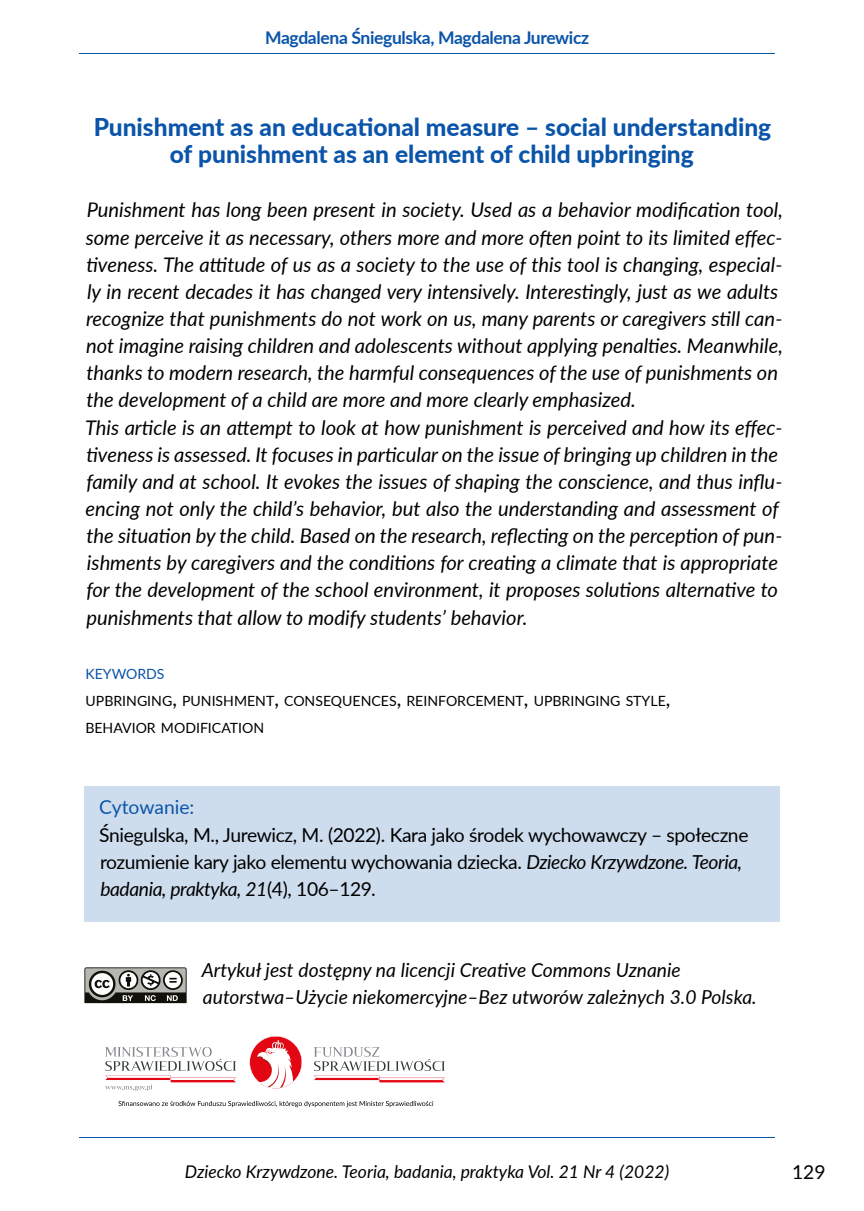
<style>
.page{position:relative;width:864px;height:1211px;background:#fff}
.page>*{position:absolute;margin:0;border:0;box-sizing:border-box;transform-origin:0 0}
.Nagłówek_A{font:800 24.5px/27.1px "Lato";color:#0a54a9;text-align:center}
.wstępniak_en{font:italic 20.12px/27.1px "Lato";color:#000}
.t1{font:19.25px/27.1px "Lato";letter-spacing:-.02em;color:#000}
.t2{font:italic 19.25px/27.1px "Lato";color:#000}
.t3{font:italic 17.5px "Lato";color:#000}
.t4{font:700 17.5px "Lato";letter-spacing:-.02em;color:#0a54a9}
.Słowa_kluczowe_en{font:14.17px/27.1px "Lato";color:#000}
.s1{color:#0a54a9}
.s2{font-size:20.12px}
.s3{font-style:italic}
</style>
<div class="page">
<hr style="left:79px;top:1136px;width:695px;height:1px;background:#0a54a9">
<hr style="left:79px;top:53px;width:695px;height:1px;background:#0a54a9">
<div style="left:84px;top:786px;width:695px;height:136px;background:#ceddee"></div>
<svg style="left:84px;top:967px;width:103px;height:36px"></svg>
<svg style="left:105px;top:1046px;width:131px;height:44px"></svg>
<svg style="left:249px;top:1036px;width:53px;height:53px"></svg>
<svg style="left:314px;top:1046px;width:130px;height:36px"></svg>
<svg style="left:118px;top:1100px;width:315px;height:7px"></svg>
<p class="t4" style="left:265px;top:25px;width:325px">Magdalena Śniegulska, Magdalena Jurewicz</p>
<p class="Nagłówek_A" style="left:94px;top:112px;width:678px">Punishment as an educational measure – social understanding of punishment as an element of child upbringing</p>
<p class="wstępniak_en" style="left:86px;top:196px;width:698px">Punishment has long been present in society. Used as a behavior modification tool, some perceive it as necessary, others more and more often point to its limited effec&shy;tiveness. The attitude of us as a society to the use of this tool is changing, especial&shy;ly in recent decades it has changed very intensively. Interestingly, just as we adults recognize that punishments do not work on us, many parents or caregivers still can&shy;not imagine raising children and adolescents without applying penalties. Meanwhile, thanks to modern research, the harmful consequences of the use of punishments on the development of a child are more and more clearly emphasized.</p>
<p class="wstępniak_en" style="left:85px;top:413px;width:698px">This article is an attempt to look at how punishment is perceived and how its effec&shy;tiveness is assessed. It focuses in particular on the issue of bringing up children in the family and at school. It evokes the issues of shaping the conscience, and thus influ&shy;encing not only the child’s behavior, but also the understanding and assessment of the situation by the child. Based on the research, reflecting on the perception of pun&shy;ishments by caregivers and the conditions for creating a climate that is appropriate for the development of the school environment, it proposes solutions alternative to punishments that allow to modify students’ behavior.</p>
<p class="Słowa_kluczowe_en" style="left:85px;top:659px;width:586px"><span class="s1">KEYWORDS<br></span>UPBRINGING<span class="s2">,</span> PUNISHMENT<span class="s2">,</span> CONSEQUENCES<span class="s2">,</span> REINFORCEMENT<span class="s2">,</span> UPBRINGING STYLE<span class="s2">,<br></span>BEHAVIOR MODIFICATION</p>
<p class="t1" style="left:99px;top:793px;width:650px"><span class="s1">Cytowanie:<br></span>Śniegulska, M., Jurewicz, M. (2022). Kara jako środek wychowawczy – społeczne rozumienie kary jako elementu wychowania dziecka. <span class="s3">Dziecko Krzywdzone. Teoria, badania, praktyka, 21</span>(4), 106–129<span class="s3">.</span></p>
<p class="t2" style="left:202px;top:955px;width:556px">Artykuł jest dostępny na licencji Creative Commons Uznanie autorstwa–Użycie niekomercyjne–Bez utworów zależnych 3.0 Polska.</p>
<p class="t3" style="left:185px;top:1159px;width:485px">Dziecko Krzywdzone. Teoria, badania, praktyka Vol. 21 Nr 4 (2022)</p>
<p class="t1" style="left:791px;top:1157px;width:35px">129</p>
</div>
